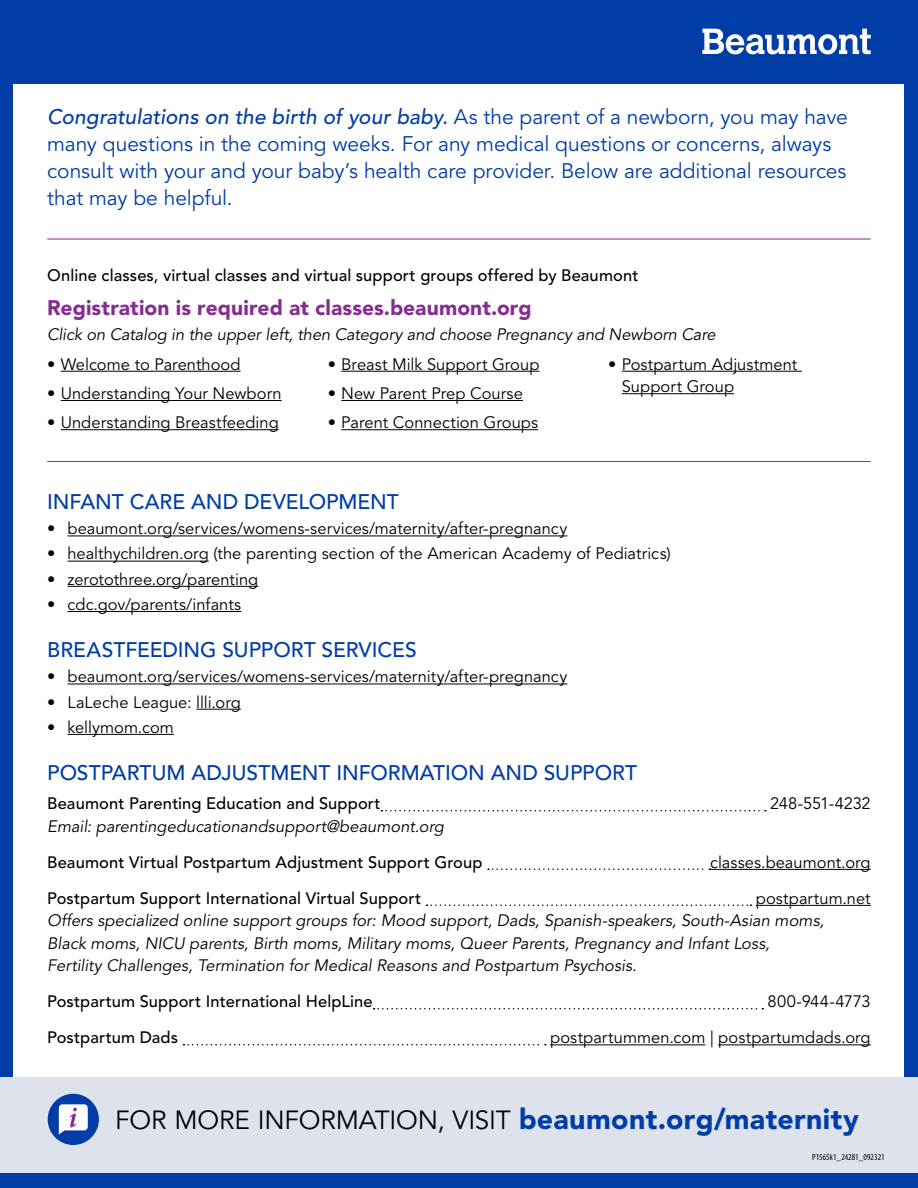
<style>
.page{position:relative;width:918px;height:1188px;background:#fff}
.page>*{position:absolute;margin:0;border:0;box-sizing:border-box;transform-origin:0 0}
.t1{font:26.1px "Avenir LT Std";letter-spacing:-.005em;color:#000}
.t2{font:21px/27px "Avenir LT Std";letter-spacing:-.005em;color:#003da7}
.t3{font:500 21px "Avenir LT Std";letter-spacing:-.005em;color:#003da7}
.t4{font:900 21px "Avenir LT Std";letter-spacing:.005em;color:#862c91}
.t5{font:16.5px/22.5px "Avenir LT Std";color:#000}
.t6{font:italic 16.5px/22.5px "Avenir LT Std";color:#000}
.t7{font:500 16.5px "Avenir LT Std";letter-spacing:.005em;color:#000}
.t8{font:condensed 9px "Myriad Pro";letter-spacing:.005em;color:#000}
.s1{font-weight:500;font-style:italic}
.s2{font-weight:900;font-size:28.5px;color:#003da7}
</style>
<div class="page">
<div style="left:0;top:0;width:13px;height:1188px;background:#003da7"></div>
<div style="left:905px;top:0;width:13px;height:1188px;background:#003da7"></div>
<div style="left:0;top:1077px;width:918px;height:96px;background:#dde2ed"></div>
<div style="left:48px;top:1094px;width:51px;height:51px;background:#003da7;border-radius:50%"></div>
<svg style="left:59px;top:1104px;width:29px;height:30px"></svg>
<div style="left:0;top:0;width:918px;height:83px;background:#003da6"></div>
<div style="left:0;top:1173px;width:918px;height:15px;background:#003da7"></div>
<svg style="left:702px;top:29px;width:169px;height:25px"></svg>
<hr style="left:47px;top:239px;width:824px;height:1px;background:#862c91">
<hr style="left:61px;top:371px;width:180px;height:1px;background:#000">
<hr style="left:61px;top:400px;width:221px;height:1px;background:#000">
<hr style="left:61px;top:429px;width:218px;height:1px;background:#000">
<hr style="left:341px;top:371px;width:198px;height:1px;background:#000">
<hr style="left:341px;top:400px;width:182px;height:1px;background:#000">
<hr style="left:341px;top:429px;width:197px;height:1px;background:#000">
<hr style="left:622px;top:371px;width:180px;height:1px;background:#000">
<hr style="left:622px;top:393px;width:112px;height:1px;background:#000">
<hr style="left:47px;top:461px;width:824px;height:1px;background:#862c91">
<hr style="left:68px;top:536px;width:499px;height:1px;background:#000">
<hr style="left:68px;top:561px;width:141px;height:1px;background:#000">
<hr style="left:68px;top:586px;width:190px;height:1px;background:#000">
<hr style="left:68px;top:611px;width:173px;height:1px;background:#000">
<hr style="left:68px;top:684px;width:499px;height:1px;background:#000">
<hr style="left:196px;top:709px;width:45px;height:1px;background:#000">
<hr style="left:68px;top:734px;width:106px;height:1px;background:#000">
<svg style="left:382px;top:810px;width:384px;height:1px"></svg>
<svg style="left:488px;top:868px;width:222px;height:2px"></svg>
<hr style="left:710px;top:869px;width:161px;height:1px;background:#000">
<svg style="left:427px;top:904px;width:325px;height:2px"></svg>
<hr style="left:756px;top:905px;width:115px;height:1px;background:#000">
<svg style="left:374px;top:1008px;width:389px;height:1px"></svg>
<svg style="left:184px;top:1044px;width:362px;height:1px"></svg>
<hr style="left:550px;top:1044px;width:155px;height:1px;background:#000">
<hr style="left:718px;top:1044px;width:153px;height:1px;background:#000">
<p class="t2" style="left:47px;top:104px;width:802px"><span class="s1">Congratulations on the birth of your baby.</span> As the parent of a newborn, you may have many questions in the coming weeks. For any medical questions or concerns, always consult with your and your baby’s health care provider. Below are additional resources that may be helpful.</p>
<p class="t7" style="left:47px;top:266px;width:593px">Online classes, virtual classes and virtual support groups offered by Beaumont</p>
<p class="t4" style="left:47px;top:295px;width:486px">Registration is required at classes.beaumont.org</p>
<p class="t6" style="left:47px;top:324px;width:670px">Click on Catalog in the upper left, then Category and choose Pregnancy and Newborn Care</p>
<p class="t5" style="left:47px;top:353px;width:195px">• Welcome to Parenthood</p>
<p class="t5" style="left:47px;top:382px;width:236px">• Understanding Your Newborn</p>
<p class="t5" style="left:47px;top:412px;width:233px">• Understanding Breastfeeding</p>
<p class="t5" style="left:328px;top:353px;width:213px">• Breast Milk Support Group</p>
<p class="t5" style="left:328px;top:382px;width:197px">• New Parent Prep Course</p>
<p class="t5" style="left:328px;top:412px;width:212px">• Parent Connection Groups</p>
<p class="t5" style="left:622px;top:353px;width:177px;text-indent:-13px">• Postpartum Adjustment<br>Support Group</p>
<p class="t3" style="left:47px;top:490px;width:353px">INFANT CARE AND DEVELOPMENT</p>
<p class="t5" style="left:47px;top:518px;width:522px">• beaumont.org/services/womens-services/maternity/after-pregnancy</p>
<p class="t5" style="left:47px;top:543px;width:625px">• healthychildren.org (the parenting section of the American Academy of Pediatrics)</p>
<p class="t5" style="left:47px;top:568px;width:213px">• zerotothree.org/parenting</p>
<p class="t5" style="left:47px;top:593px;width:196px">• cdc.gov/parents/infants</p>
<p class="t3" style="left:47px;top:638px;width:371px">BREASTFEEDING SUPPORT SERVICES</p>
<p class="t5" style="left:47px;top:666px;width:522px">• beaumont.org/services/womens-services/maternity/after-pregnancy</p>
<p class="t5" style="left:47px;top:691px;width:195px">• LaLeche League: llli.org</p>
<p class="t5" style="left:47px;top:716px;width:128px">• kellymom.com</p>
<p class="t3" style="left:47px;top:761px;width:591px">POSTPARTUM ADJUSTMENT INFORMATION AND SUPPORT</p>
<p class="t7" style="left:47px;top:794px;width:335px">Beaumont Parenting Education and Support</p>
<p class="t5" style="left:770px;top:793px;width:102px">248-551-4232</p>
<p class="t6" style="left:47px;top:815px;width:398px">Email: parentingeducationandsupport@beaumont.org</p>
<p class="t7" style="left:47px;top:852px;width:437px">Beaumont Virtual Postpartum Adjustment Support Group</p>
<p class="t5" style="left:710px;top:851px;width:162px">classes.beaumont.org</p>
<p class="t7" style="left:47px;top:888px;width:376px">Postpartum Support International Virtual Support</p>
<p class="t5" style="left:756px;top:887px;width:116px">postpartum.net</p>
<p class="t6" style="left:47px;top:910px;width:778px">Offers specialized online support groups for: Mood support, Dads, Spanish-speakers, South-Asian moms,<br>Black moms, NICU parents, Birth moms, Military moms, Queer Parents, Pregnancy and Infant Loss,<br>Fertility Challenges, Termination for Medical Reasons and Postpartum Psychosis.</p>
<p class="t7" style="left:47px;top:992px;width:327px">Postpartum Support International HelpLine</p>
<p class="t5" style="left:768px;top:991px;width:105px">800-944-4773</p>
<p class="t7" style="left:47px;top:1028px;width:132px">Postpartum Dads</p>
<p class="t5" style="left:550px;top:1027px;width:322px">postpartummen.com | postpartumdads.org</p>
<h1 class="t1" style="left:115px;top:1104px;width:745px">FOR MORE INFORMATION, VISIT <span class="s2">beaumont.org/maternity</span></h1>
<p class="t8" style="left:812px;top:1152px;width:74px">P1565k1_24281_092321</p>
</div>
